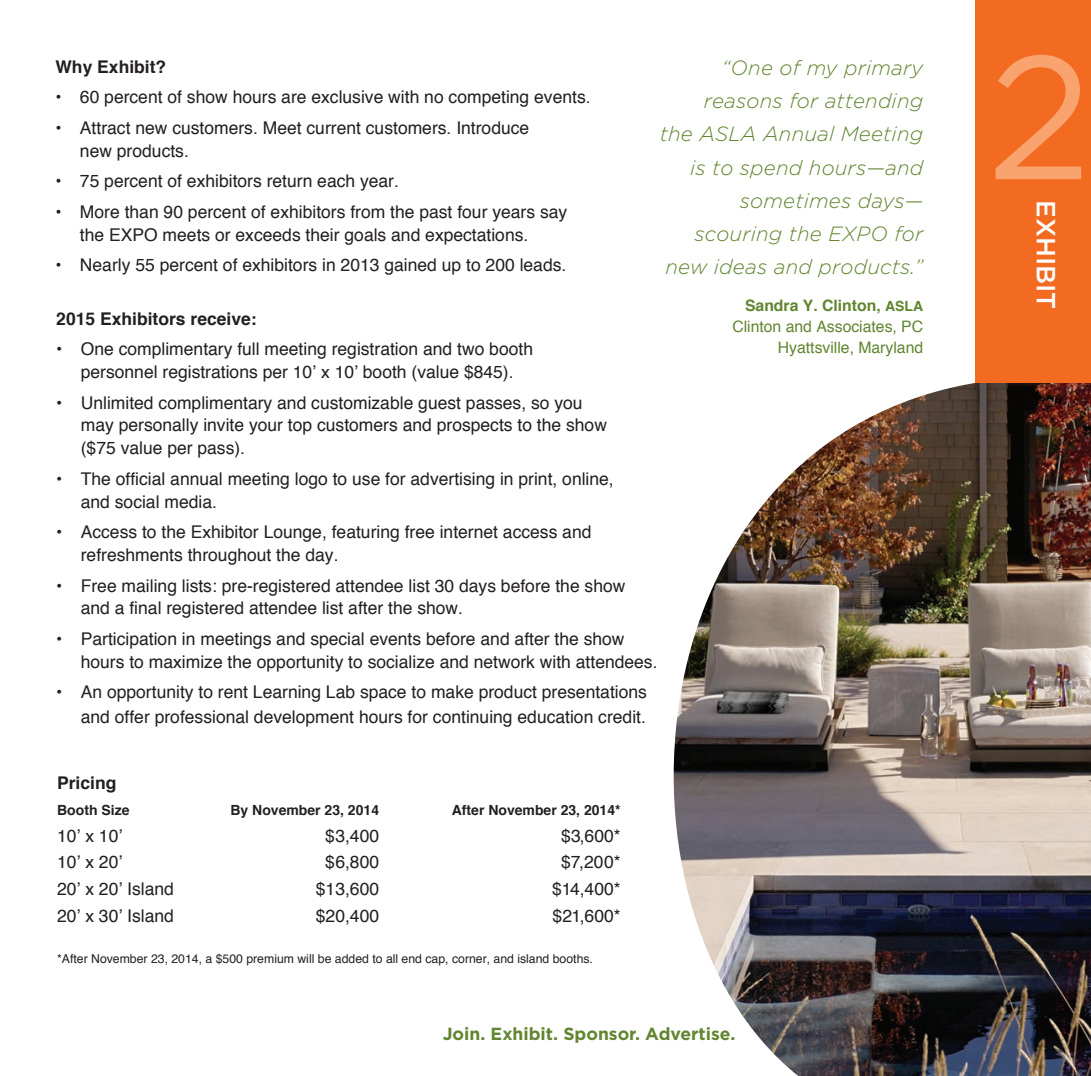
<style>
.page{position:relative;width:1091px;height:1076px;background:#fff}
.page>*{position:absolute;margin:0;border:0;box-sizing:border-box;transform-origin:0 0}
.t1{font:175px "Gotham";color:#f9a36f}
.t2{font:500 26.25px "Gotham";color:#fff}
.t3{font:italic 300 20.65px/33.2px "Gotham";letter-spacing:.01em;color:#618530;text-align:right}
.t4{font:17.5px/22.8px "Helvetica";color:#231f20}
.t5{font:700 17.5px "Helvetica";color:#231f20}
.t6{font:700 17.5px "Gotham";color:#618530}
.t7{font:15.75px/21px "Helvetica";color:#618530;text-align:right}
.t8{font:700 14px "Helvetica";color:#231f20}
.t9{font:12.25px "Helvetica";color:#231f20}
.s1{font-weight:700}
.s2{font-weight:700;font-size:14px}
</style>
<div class="page">
<img style="left:673px;top:383px;width:418px;height:692px">
<div style="left:975px;top:0;width:116px;height:383px;background:#f36a21"></div>
<svg style="left:1088px;top:1072px;width:3px;height:4px"></svg>
<p class="t3" style="left:660px;top:50px;width:265px">“One of my primary reasons for attending<br>the ASLA Annual Meeting is to spend hours—and sometimes days— scouring the EXPO for new ideas and products.”</p>
<p class="t7" style="left:732px;top:295px;width:192px"><span class="s1">Sandra Y. Clinton,</span> <span class="s2">ASLA<br></span>Clinton and Associates, PC<br>Hyattsville, Maryland</p>
<p class="t5" style="left:55px;top:52px;width:112px">Why Exhibit?</p>
<p class="t4" style="left:55px;top:86px;width:537px">• 60 percent of show hours are exclusive with no competing events.</p>
<p class="t4" style="left:80px;top:117px;width:451px;text-indent:-24px">• Attract new customers. Meet current customers. Introduce new products.</p>
<p class="t4" style="left:55px;top:170px;width:345px">• 75 percent of exhibitors return each year.</p>
<p class="t4" style="left:80px;top:201px;width:489px;text-indent:-24px">• More than 90 percent of exhibitors from the past four years say the EXPO meets or exceeds their goals and expectations.</p>
<p class="t4" style="left:55px;top:254px;width:512px">• Nearly 55 percent of exhibitors in 2013 gained up to 200 leads.</p>
<p class="t5" style="left:56px;top:304px;width:202px">2015 Exhibitors receive:</p>
<p class="t4" style="left:56px;top:338px;width:478px;text-align:center">• One complimentary full meeting registration and two booth personnel registrations per 10’ x 10’ booth (value $845).</p>
<p class="t4" style="left:81px;top:391px;width:528px;text-indent:-24px">• Unlimited complimentary and customizable guest passes, so you may personally invite your top customers and prospects to the show ($75 value per pass).</p>
<p class="t4" style="left:81px;top:467px;width:535px;text-indent:-24px">• The official annual meeting logo to use for advertising in print, online, and social media.</p>
<p class="t4" style="left:81px;top:521px;width:512px;text-indent:-24px">• Access to the Exhibitor Lounge, featuring free internet access and refreshments throughout the day.</p>
<p class="t4" style="left:81px;top:574px;width:546px;text-indent:-24px">• Free mailing lists: pre-registered attendee list 30 days before the show and a final registered attendee list after the show.</p>
<p class="t4" style="left:81px;top:628px;width:578px;text-indent:-24px">• Participation in meetings and special events before and after the show hours to maximize the opportunity to socialize and network with attendees.</p>
<p class="t4" style="left:56px;top:680px;width:592px;line-height:24.5px;text-align:right">• An opportunity to rent Learning Lab space to make product presentations and offer professional development hours for continuing education credit.</p>
<p class="t5" style="left:57px;top:768px;width:61px">Pricing</p>
<p class="t8" style="left:57px;top:798px;width:74px">Booth Size</p>
<p class="t8" style="left:230px;top:798px;width:150px">By November 23, 2014</p>
<p class="t8" style="left:452px;top:798px;width:170px">After November 23, 2014*</p>
<p class="t4" style="left:57px;top:824px;width:67px">10’ x 10’</p>
<p class="t4" style="left:325px;top:824px;width:55px">$3,400</p>
<p class="t4" style="left:561px;top:824px;width:61px">$3,600*</p>
<p class="t4" style="left:57px;top:851px;width:67px">10’ x 20’</p>
<p class="t4" style="left:325px;top:851px;width:55px">$6,800</p>
<p class="t4" style="left:561px;top:851px;width:61px">$7,200*</p>
<p class="t4" style="left:57px;top:878px;width:118px">20’ x 20’ Island</p>
<p class="t4" style="left:316px;top:878px;width:65px">$13,600</p>
<p class="t4" style="left:552px;top:878px;width:70px">$14,400*</p>
<p class="t4" style="left:57px;top:905px;width:118px">20’ x 30’ Island</p>
<p class="t4" style="left:316px;top:905px;width:65px">$20,400</p>
<p class="t4" style="left:552px;top:905px;width:70px">$21,600*</p>
<p class="t9" style="left:57px;top:948px;width:537px">*After November 23, 2014, a $500 premium will be added to all end cap, corner, and island booths.</p>
<p class="t6" style="left:443px;top:1021px;width:294px">Join. Exhibit. Sponsor. Advertise.</p>
<h1 class="t1" style="left:987px;top:5px;width:106px">2</h1>
<h2 class="t2" style="left:1063px;top:200px;width:111px;rotate:90deg">EXHIBIT</h2>
</div>
